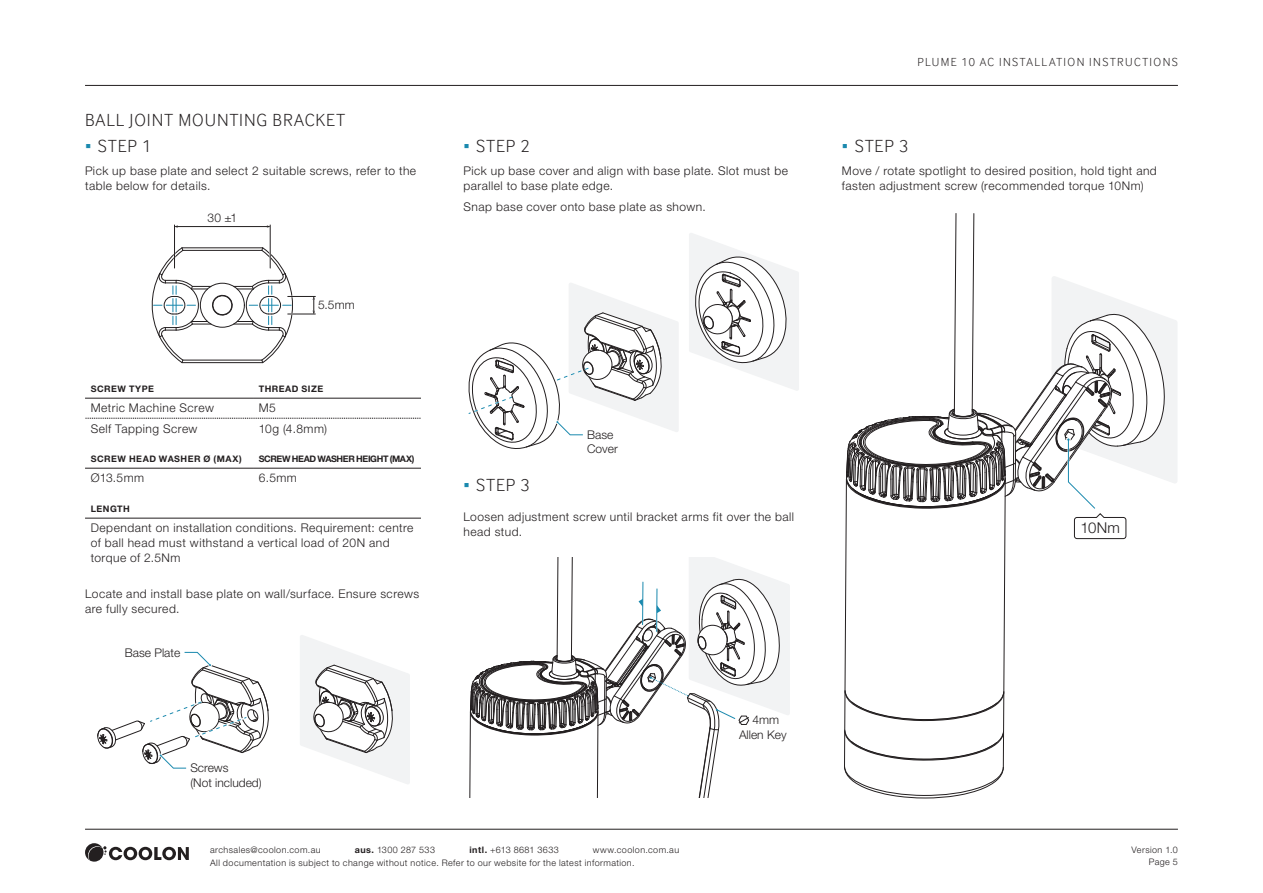
<style>
.page{position:relative;width:1263px;height:893px;background:#fff}
.page>*{position:absolute;margin:0;border:0;box-sizing:border-box;transform-origin:0 0}
.t1{font:300 18px "Inter Face";letter-spacing:.055em;color:#231f20}
.t2{font:300 15px "Helvetica Neue LT Std";color:#231f20}
.desc_-_bodycopy{font:300 12px/15px "Helvetica Neue LT Std";letter-spacing:.04em;color:#231f20}
.desc_-_bodycopy-2{font:300 12px/14.4px "Helvetica Neue LT Std";color:#231f20}
.t3{font:300 12px "Inter Face";letter-spacing:.115em;color:#231f20}
.t4{font:300 9px/12px "Helvetica Neue LT Std";letter-spacing:.05em;color:#231f20;text-align:right}
.desc_-_bodycopy-3{font:700 9px "Helvetica Neue LT Std";letter-spacing:.05em;color:#231f20}
.desc_-_bodycopy-4{font:700 9px "Helvetica Neue LT Std";letter-spacing:-.04em;color:#231f20}
.s1{font-family:"Arial Narrow";font-weight:400;color:#1a89ae}
.s2{font-weight:700}
</style>
<div class="page">
<svg style="left:689px;top:233px;width:110px;height:158px"></svg>
<svg style="left:468px;top:283px;width:210px;height:166px"></svg>
<svg style="left:469px;top:557px;width:321px;height:240px"></svg>
<hr style="left:844px;top:691px;width:1px;height:39px;background:#231f20">
<hr style="left:1003px;top:693px;width:1px;height:38px;background:#231f20">
<svg style="left:844px;top:729px;width:160px;height:69px"></svg>
<svg style="left:844px;top:213px;width:333px;height:509px"></svg>
<svg style="left:85px;top:418px;width:336px;height:1px"></svg>
<hr style="left:85px;top:398px;width:168px;height:1px;background:#231f20">
<hr style="left:253px;top:398px;width:168px;height:1px;background:#231f20">
<hr style="left:270px;top:225px;width:1px;height:43px;background:#231f20">
<hr style="left:174px;top:225px;width:1px;height:43px;background:#231f20">
<hr style="left:176px;top:226px;width:93px;height:1px;background:#231f20">
<svg style="left:151px;top:247px;width:164px;height:116px"></svg>
<hr style="left:85px;top:468px;width:168px;height:1px;background:#231f20">
<hr style="left:253px;top:468px;width:168px;height:1px;background:#231f20">
<hr style="left:85px;top:518px;width:336px;height:1px;background:#231f20">
<svg style="left:300px;top:635px;width:110px;height:149px"></svg>
<svg style="left:97px;top:651px;width:172px;height:118px"></svg>
<hr style="left:85px;top:85px;width:1093px;height:1px;background:#231f20">
<svg style="left:85px;top:843px;width:104px;height:19px"></svg>
<hr style="left:85px;top:829px;width:1093px;height:1px;background:#231f20">
<p class="t1" style="left:85px;top:110px;width:262px">BALL JOINT MOUNTING BRACKET</p>
<p class="t1" style="left:85px;top:135px;width:68px"><span class="s1">▪</span> STEP 1</p>
<p class="desc_-_bodycopy" style="left:85px;top:163px;width:333px">Pick up base plate and select 2 suitable screws, refer to the table below for details.</p>
<p class="desc_-_bodycopy" style="left:207px;top:210px;width:31px">30 ±1</p>
<p class="desc_-_bodycopy" style="left:318px;top:297px;width:38px">5.5mm</p>
<p class="desc_-_bodycopy-3" style="left:91px;top:384px;width:65px">SCREW TYPE</p>
<p class="desc_-_bodycopy-3" style="left:259px;top:384px;width:66px">THREAD SIZE</p>
<p class="desc_-_bodycopy" style="left:91px;top:400px;width:125px">Metric Machine Screw</p>
<p class="desc_-_bodycopy" style="left:259px;top:400px;width:19px">M5</p>
<p class="desc_-_bodycopy" style="left:91px;top:420px;width:108px">Self Tapping Screw</p>
<p class="desc_-_bodycopy" style="left:259px;top:420px;width:70px">10g (4.8mm)</p>
<p class="desc_-_bodycopy-3" style="left:91px;top:454px;width:152px">SCREW HEAD WASHER Ø (MAX)</p>
<p class="desc_-_bodycopy-4" style="left:259px;top:454px;width:157px">SCREW HEAD WASHER HEIGHT (MAX)</p>
<p class="desc_-_bodycopy" style="left:91px;top:470px;width:55px">Ø13.5mm</p>
<p class="desc_-_bodycopy" style="left:259px;top:470px;width:40px">6.5mm</p>
<p class="desc_-_bodycopy-3" style="left:91px;top:504px;width:41px">LENGTH</p>
<p class="desc_-_bodycopy" style="left:91px;top:520px;width:324px">Dependant on installation conditions. Requirement: centre of ball head must withstand a vertical load of 20N and torque of 2.5Nm</p>
<p class="desc_-_bodycopy" style="left:85px;top:586px;width:336px">Locate and install base plate on wall/surface. Ensure screws are fully secured.</p>
<p class="desc_-_bodycopy-2" style="left:125px;top:645px;width:57px">Base Plate</p>
<p class="desc_-_bodycopy-2" style="left:190px;top:761px;width:73px">Screws<br>(Not included)</p>
<p class="t1" style="left:463px;top:135px;width:68px"><span class="s1">▪</span> STEP 2</p>
<p class="desc_-_bodycopy" style="left:463px;top:163px;width:326px">Pick up base cover and align with base plate. Slot must be parallel to base plate edge.</p>
<p class="desc_-_bodycopy" style="left:463px;top:199px;width:244px">Snap base cover onto base plate as shown.</p>
<p class="desc_-_bodycopy-2" style="left:587px;top:427px;width:32px">Base<br>Cover</p>
<p class="t1" style="left:463px;top:475px;width:68px"><span class="s1">▪</span> STEP 3</p>
<p class="desc_-_bodycopy" style="left:463px;top:509px;width:332px">Loosen adjustment screw until bracket arms fit over the ball head stud.</p>
<p class="desc_-_bodycopy-2" style="left:739px;top:713px;width:49px;text-align:center">4mm<br>Allen Key</p>
<p class="t4" style="left:210px;top:844px;width:112px">archsales@coolon.com.au</p>
<p class="t4" style="left:355px;top:844px;width:82px"><span class="s2">aus.</span> 1300 287 533</p>
<p class="t4" style="left:469px;top:844px;width:91px"><span class="s2">intl.</span> +613 8681 3633</p>
<p class="t4" style="left:210px;top:843px;width:471px;line-height:12.8px;text-align:left;text-indent:383px">www.coolon.com.au<br>All documentation is subject to change without notice. Refer to our website for the latest information.</p>
<p class="t3" style="left:917px;top:55px;width:262px">PLUME 10 AC INSTALLATION INSTRUCTIONS</p>
<p class="t1" style="left:842px;top:135px;width:68px"><span class="s1">▪</span> STEP 3</p>
<p class="desc_-_bodycopy" style="left:842px;top:163px;width:316px">Move / rotate spotlight to desired position, hold tight and fasten adjustment screw (recommended torque 10Nm)</p>
<p class="t2" style="left:1080px;top:519px;width:41px">10Nm</p>
<p class="t4" style="left:1131px;top:844px;width:48px">Version 1.0<br>Page 5</p>
</div>
